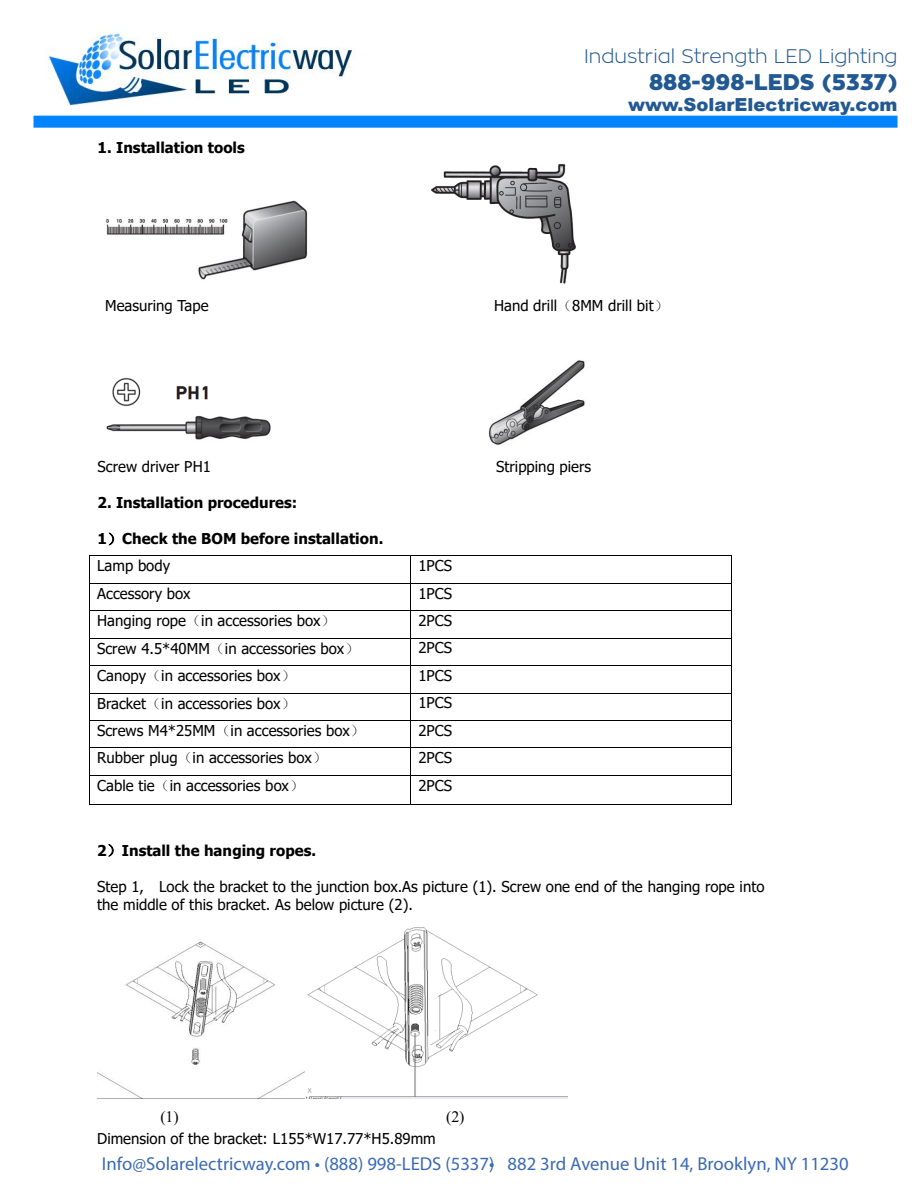
<style>
.page{position:relative;width:918px;height:1188px;background:#fff}
.page>*{position:absolute;margin:0;border:0;box-sizing:border-box;transform-origin:0 0}
.t1{font:900 22.5px "Zona Pro";color:#235992}
.t2{font:300 19.5px "Zona Pro";color:#235992}
.t3{font:18.75px "Myriad Pro";color:#3a6ab3}
.t4{font:900 18px "Arial";color:#235992}
.t5{font:15.9px "Times New Roman";color:#000}
.t6{font:15px/18px "Tahoma";color:#000}
.t7{font:700 15px "Tahoma";color:#000}
.s1{font-family:"Sim Sun"}
.s2{font-family:"Sim Sun";font-weight:400}
</style>
<div class="page">
<img style="left:106px;top:200px;width:202px;height:80px">
<img style="left:431px;top:164px;width:145px;height:120px">
<img style="left:106px;top:378px;width:165px;height:62px">
<img style="left:488px;top:360px;width:97px;height:85px">
<div style="left:34px;top:116px;width:864px;height:12px;background:#0083ff"></div>
<img style="left:46px;top:30px;width:309px;height:76px">
<hr style="left:89px;top:555px;width:321px;height:1px;background:#000">
<hr style="left:410px;top:555px;width:321px;height:1px;background:#000">
<hr style="left:89px;top:583px;width:321px;height:1px;background:#000">
<hr style="left:410px;top:583px;width:321px;height:1px;background:#000">
<hr style="left:89px;top:610px;width:321px;height:1px;background:#000">
<hr style="left:410px;top:610px;width:321px;height:1px;background:#000">
<hr style="left:89px;top:638px;width:321px;height:1px;background:#000">
<hr style="left:410px;top:638px;width:321px;height:1px;background:#000">
<hr style="left:89px;top:665px;width:321px;height:1px;background:#000">
<hr style="left:410px;top:665px;width:321px;height:1px;background:#000">
<hr style="left:89px;top:693px;width:321px;height:1px;background:#000">
<hr style="left:410px;top:693px;width:321px;height:1px;background:#000">
<hr style="left:89px;top:720px;width:321px;height:1px;background:#000">
<hr style="left:410px;top:720px;width:321px;height:1px;background:#000">
<hr style="left:89px;top:748px;width:321px;height:1px;background:#000">
<hr style="left:410px;top:748px;width:321px;height:1px;background:#000">
<hr style="left:89px;top:775px;width:321px;height:1px;background:#000">
<hr style="left:410px;top:775px;width:321px;height:1px;background:#000">
<svg style="left:89px;top:556px;width:1px;height:248px"></svg>
<hr style="left:89px;top:804px;width:321px;height:1px;background:#000">
<svg style="left:410px;top:556px;width:1px;height:248px"></svg>
<hr style="left:410px;top:804px;width:321px;height:1px;background:#000">
<svg style="left:731px;top:555px;width:1px;height:250px"></svg>
<img style="left:97px;top:941px;width:208px;height:158px">
<img style="left:307px;top:927px;width:261px;height:171px">
<p class="t7" style="left:98px;top:138px;width:149px">1. Installation tools</p>
<h2 class="t2" style="left:584px;top:43px;width:315px">Industrial Strength LED Lighting</h2>
<h1 class="t1" style="left:649px;top:67px;width:250px">888-998-LEDS (5337)</h1>
<p class="t4" style="left:628px;top:92px;width:271px">www.SolarElectricway.com</p>
<p class="t6" style="left:105px;top:296px;width:105px">Measuring Tape</p>
<p class="t6" style="left:494px;top:296px;width:176px">Hand drill<span class="s1">（</span>8MM drill bit<span class="s1">）</span></p>
<p class="t6" style="left:98px;top:457px;width:115px">Screw driver PH1</p>
<p class="t6" style="left:496px;top:457px;width:96px">Stripping piers</p>
<p class="t7" style="left:98px;top:493px;width:201px">2. Installation procedures:</p>
<p class="t7" style="left:98px;top:529px;width:287px">1<span class="s2">）</span>Check the BOM before installation.</p>
<p class="t6" style="left:97px;top:556px;width:74px">Lamp body</p>
<p class="t6" style="left:418px;top:556px;width:35px">1PCS</p>
<p class="t6" style="left:97px;top:584px;width:95px">Accessory box</p>
<p class="t6" style="left:418px;top:584px;width:35px">1PCS</p>
<p class="t6" style="left:97px;top:611px;width:240px">Hanging rope<span class="s1">（</span>in accessories box<span class="s1">）</span></p>
<p class="t6" style="left:418px;top:611px;width:35px">2PCS</p>
<p class="t6" style="left:97px;top:639px;width:264px">Screw 4.5*40MM<span class="s1">（</span>in accessories box<span class="s1">）</span></p>
<p class="t6" style="left:418px;top:638px;width:35px">2PCS</p>
<p class="t6" style="left:97px;top:666px;width:200px">Canopy<span class="s1">（</span>in accessories box<span class="s1">）</span></p>
<p class="t6" style="left:418px;top:666px;width:35px">1PCS</p>
<p class="t6" style="left:97px;top:694px;width:200px">Bracket<span class="s1">（</span>in accessories box<span class="s1">）</span></p>
<p class="t6" style="left:418px;top:693px;width:35px">1PCS</p>
<p class="t6" style="left:97px;top:721px;width:269px">Screws M4*25MM<span class="s1">（</span>in accessories box<span class="s1">）</span></p>
<p class="t6" style="left:418px;top:721px;width:35px">2PCS</p>
<p class="t6" style="left:97px;top:748px;width:231px">Rubber plug<span class="s1">（</span>in accessories box<span class="s1">）</span></p>
<p class="t6" style="left:418px;top:748px;width:35px">2PCS</p>
<p class="t6" style="left:97px;top:776px;width:208px">Cable tie<span class="s1">（</span>in accessories box<span class="s1">）</span></p>
<p class="t6" style="left:418px;top:776px;width:35px">2PCS</p>
<p class="t7" style="left:97px;top:841px;width:221px">2<span class="s2">）</span>Install the hanging ropes.</p>
<p class="t6" style="left:97px;top:877px;width:669px">Step 1, Lock the bracket to the junction box.As picture (1). Screw one end of the hanging rope into the middle of this bracket. As below picture (2).</p>
<p class="t5" style="left:160px;top:1107px;width:20px">(1)</p>
<p class="t6" style="left:97px;top:1129px;width:340px">Dimension of the bracket: L155*W17.77*H5.89mm</p>
<p class="t5" style="left:446px;top:1107px;width:20px">(2)</p>
<p class="t3" style="left:102px;top:1152px;width:748px">Info@Solarelectricway.com • (888) 998-LEDS (5337) • 882 3rd Avenue Unit 14, Brooklyn, NY 11230</p>
</div>
